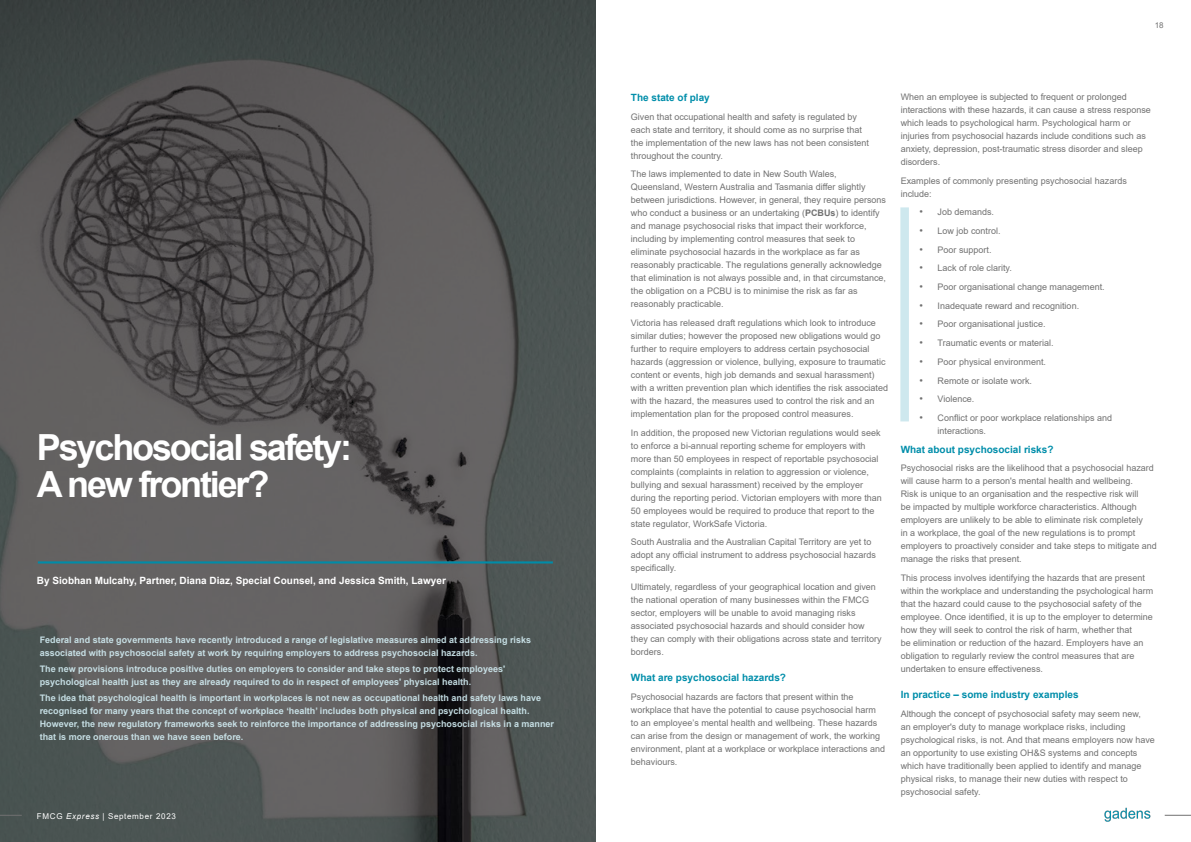
<style>
.page{position:relative;width:1191px;height:842px;background:#fff}
.page>*{position:absolute;margin:0;border:0;box-sizing:border-box;transform-origin:0 0}
.t1{font:700 36px/37px "Arial";letter-spacing:-.06em;color:#fff}
.sidebar_text{font:700 10px "Arial";color:#008eaa}
.t2{font:700 10px "Arial";color:#fff}
.sidebar_text-2{font:9px/13px "Arial";color:#717171}
.t3{font:700 9px/13px "Arial";color:#cee8ee}
.t4{font:8px "Arial";letter-spacing:.085em;color:#fff}
.t5{font:8px "Arial";color:#717171}
.s1{font-style:italic}
.s2{font-weight:700}
.s3{font-size:10px}
</style>
<div class="page">
<svg style="left:0;top:0;width:595px;height:842px;background:#535454"></svg>
<div style="left:900px;top:207px;width:9px;height:214px;background:#cee8ee"></div>
<img style="left:1104px;top:807px;width:47px;height:15px">
<svg style="left:1164px;top:815px;width:27px;height:1px"></svg>
<svg style="left:0;top:815px;width:22px;height:1px"></svg>
<hr style="left:38px;top:561px;width:515px;height:2px;background:#008ca8">
<p class="t1" style="left:37px;top:429px;width:317px">Psychosocial safety:<br>A new frontier?</p>
<p class="t2" style="left:37px;top:573px;width:410px">By Siobhan Mulcahy, Partner, Diana Diaz, Special Counsel, and Jessica Smith, Lawyer</p>
<p class="t3" style="left:40px;top:633px;width:493px">Federal and state governments have recently introduced a range of legislative measures aimed at addressing risks associated with psychosocial safety at work by requiring employers to address psychosocial hazards.</p>
<p class="t3" style="left:40px;top:662px;width:467px">The new provisions introduce positive duties on employers to consider and take steps to protect employees' psychological health just as they are already required to do in respect of employees' physical health.</p>
<p class="t3" style="left:40px;top:691px;width:516px">The idea that psychological health is important in workplaces is not new as occupational health and safety laws have recognised for many years that the concept of workplace ‘health’ includes both physical and psychological health.<br>However, the new regulatory frameworks seek to reinforce the importance of addressing psychosocial risks in a manner that is more onerous than we have seen before.</p>
<p class="t4" style="left:37px;top:810px;width:140px">FMCG <span class="s1">Express</span> | September 2023</p>
<p class="t5" style="left:1154px;top:19px;width:10px">18</p>
<p class="sidebar_text" style="left:631px;top:90px;width:80px">The state of play</p>
<p class="sidebar_text-2" style="left:631px;top:110px;width:240px">Given that occupational health and safety is regulated by each state and territory, it should come as no surprise that the implementation of the new laws has not been consistent throughout the country.</p>
<p class="sidebar_text-2" style="left:631px;top:167px;width:257px">The laws implemented to date in New South Wales, Queensland, Western Australia and Tasmania differ slightly between jurisdictions. However, in general, they require persons who conduct a business or an undertaking (<span class="s2">PCBUs</span>) to identify and manage psychosocial risks that impact their workforce, including by implementing control measures that seek to eliminate psychosocial hazards in the workplace as far as reasonably practicable. The regulations generally acknowledge that elimination is not always possible and, in that circumstance, the obligation on a PCBU is to minimise the risk as far as reasonably practicable.</p>
<p class="sidebar_text-2" style="left:631px;top:316px;width:259px">Victoria has released draft regulations which look to introduce similar duties; however the proposed new obligations would go further to require employers to address certain psychosocial hazards (aggression or violence, bullying, exposure to traumatic content or events, high job demands and sexual harassment) with a written prevention plan which identifies the risk associated with the hazard, the measures used to control the risk and an implementation plan for the proposed control measures.</p>
<p class="sidebar_text-2" style="left:631px;top:426px;width:252px">In addition, the proposed new Victorian regulations would seek to enforce a bi-annual reporting scheme for employers with more than 50 employees in respect of reportable psychosocial complaints (complaints in relation to aggression or violence, bullying and sexual harassment) received by the employer during the reporting period. Victorian employers with more than 50 employees would be required to produce that report to the state regulator, WorkSafe Victoria.</p>
<p class="sidebar_text-2" style="left:631px;top:535px;width:246px">South Australia and the Australian Capital Territory are yet to adopt any official instrument to address psychosocial hazards specifically.</p>
<p class="sidebar_text-2" style="left:631px;top:580px;width:252px">Ultimately, regardless of your geographical location and given the national operation of many businesses within the FMCG sector, employers will be unable to avoid managing risks associated psychosocial hazards and should consider how they can comply with their obligations across state and territory borders.</p>
<p class="sidebar_text" style="left:631px;top:670px;width:157px">What are psychosocial hazards?</p>
<p class="sidebar_text-2" style="left:631px;top:690px;width:256px">Psychosocial hazards are factors that present within the workplace that have the potential to cause psychosocial harm to an employee’s mental health and wellbeing. These hazards can arise from the design or management of work, the working environment, plant at a workplace or workplace interactions and behaviours.</p>
<p class="sidebar_text-2" style="left:900px;top:90px;width:252px">When an employee is subjected to frequent or prolonged interactions with these hazards, it can cause a stress response which leads to psychological harm. Psychological harm or injuries from psychosocial hazards include conditions such as anxiety, depression, post-traumatic stress disorder and sleep disorders.</p>
<p class="sidebar_text-2" style="left:900px;top:174px;width:228px">Examples of commonly presenting psychosocial hazards include:</p>
<p class="sidebar_text-2" style="left:919px;top:206px;width:76px"><span class="s3">•</span> Job demands.</p>
<p class="sidebar_text-2" style="left:919px;top:224px;width:83px"><span class="s3">•</span> Low job control.</p>
<p class="sidebar_text-2" style="left:919px;top:243px;width:74px"><span class="s3">•</span> Poor support.</p>
<p class="sidebar_text-2" style="left:919px;top:262px;width:94px"><span class="s3">•</span> Lack of role clarity.</p>
<p class="sidebar_text-2" style="left:919px;top:280px;width:187px"><span class="s3">•</span> Poor organisational change management.</p>
<p class="sidebar_text-2" style="left:919px;top:299px;width:161px"><span class="s3">•</span> Inadequate reward and recognition.</p>
<p class="sidebar_text-2" style="left:919px;top:318px;width:128px"><span class="s3">•</span> Poor organisational justice.</p>
<p class="sidebar_text-2" style="left:919px;top:336px;width:136px"><span class="s3">•</span> Traumatic events or material.</p>
<p class="sidebar_text-2" style="left:919px;top:355px;width:128px"><span class="s3">•</span> Poor physical environment.</p>
<p class="sidebar_text-2" style="left:919px;top:374px;width:114px"><span class="s3">•</span> Remote or isolate work.</p>
<p class="sidebar_text-2" style="left:919px;top:392px;width:56px"><span class="s3">•</span> Violence.</p>
<p class="sidebar_text-2" style="left:937px;top:411px;width:176px;text-indent:-18px"><span class="s3">•</span> Conflict or poor workplace relationships and interactions.</p>
<p class="sidebar_text" style="left:900px;top:442px;width:154px">What about psychosocial risks?</p>
<p class="sidebar_text-2" style="left:900px;top:461px;width:258px">Psychosocial risks are the likelihood that a psychosocial hazard will cause harm to a person's mental health and wellbeing.<br>Risk is unique to an organisation and the respective risk will<br>be impacted by multiple workforce characteristics. Although employers are unlikely to be able to eliminate risk completely<br>in a workplace, the goal of the new regulations is to prompt employers to proactively consider and take steps to mitigate and manage the risks that present.</p>
<p class="sidebar_text-2" style="left:900px;top:571px;width:254px">This process involves identifying the hazards that are present within the workplace and understanding the psychological harm that the hazard could cause to the psychosocial safety of the employee. Once identified, it is up to the employer to determine how they will seek to control the risk of harm, whether that<br>be elimination or reduction of the hazard. Employers have an obligation to regularly review the control measures that are undertaken to ensure effectiveness.</p>
<p class="sidebar_text" style="left:900px;top:687px;width:179px">In practice – some industry examples</p>
<p class="sidebar_text-2" style="left:900px;top:707px;width:256px">Although the concept of psychosocial safety may seem new,<br>an employer's duty to manage workplace risks, including psychological risks, is not. And that means employers now have an opportunity to use existing OH&amp;S systems and concepts which have traditionally been applied to identify and manage physical risks, to manage their new duties with respect to psychosocial safety.</p>
</div>
